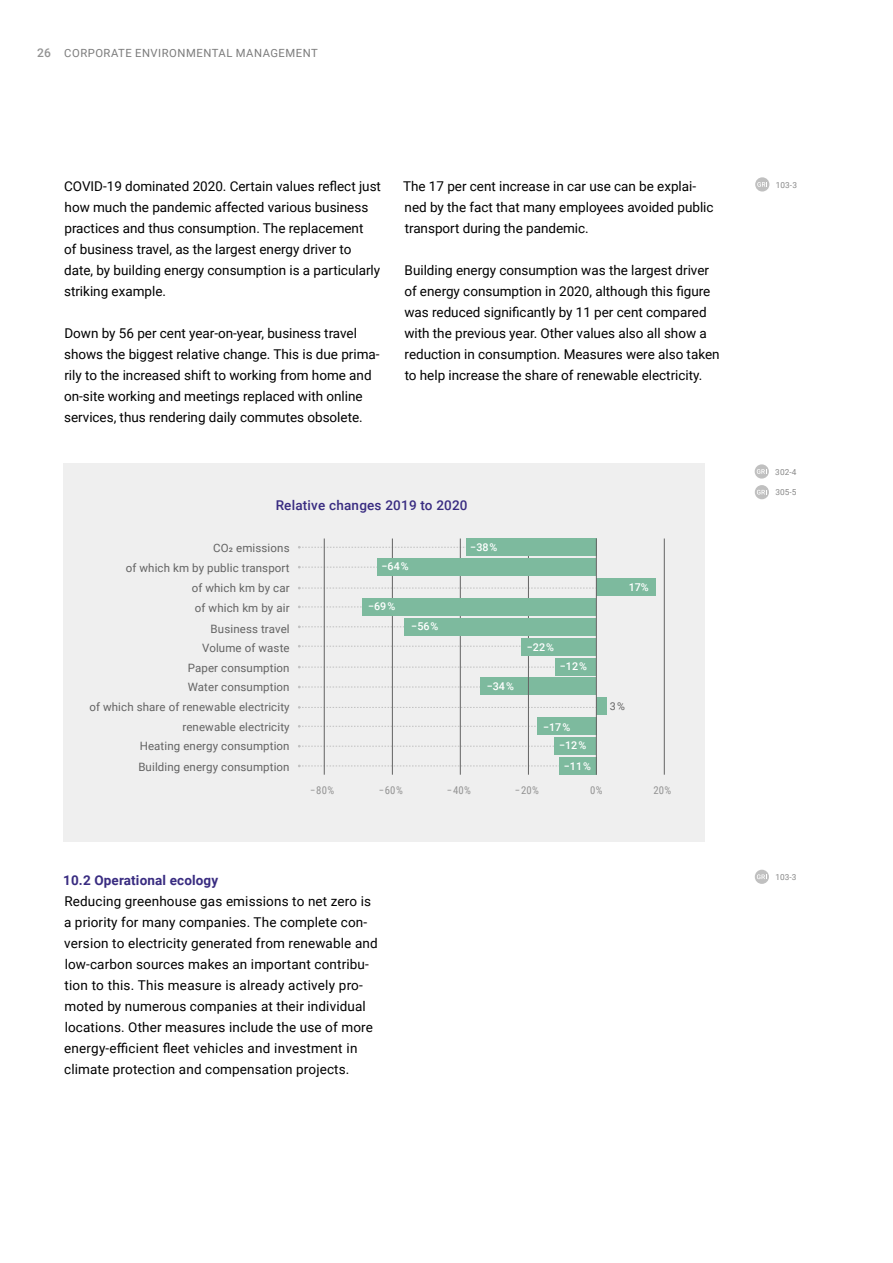
<style>
.page{position:relative;width:893px;height:1263px;background:#fff}
.page>*{position:absolute;margin:0;border:0;box-sizing:border-box;transform-origin:0 0}
.t1{font:500 15.3px "Roboto";letter-spacing:.015em;color:#392c81}
.t2{font:13.5px/21px "Roboto";color:#000}
.t3{font:500 13.5px "Roboto";letter-spacing:.015em;color:#392c81}
.t4{font:700 13.5px "Roboto";letter-spacing:.01em;color:#392c81}
.t5{font:11.55px/19.8px "Roboto";letter-spacing:.01em;color:#636363;text-align:right}
.t6{font:11.25px "Roboto";letter-spacing:.045em;color:#7c7c7c}
.t7{font:500 10.8px/20.5px "Roboto";color:#fff;text-align:center}
.t8{font:10.8px "Roboto Condensed";letter-spacing:.01em;color:#939393}
.t9{font:10.8px "Roboto";color:#636363}
.t10{font:8.25px "Roboto";letter-spacing:.01em;color:#888}
.s1{font-weight:500;font-size:12px;color:#939393}
</style>
<div class="page">
<div style="left:64px;top:463px;width:641px;height:378px;background:#efefef"></div>
<div style="left:480px;top:678px;width:116px;height:17px;background:#7dba9e"></div>
<div style="left:537px;top:717px;width:59px;height:18px;background:#7dba9e"></div>
<div style="left:554px;top:737px;width:42px;height:18px;background:#7dba9e"></div>
<div style="left:559px;top:757px;width:37px;height:18px;background:#7dba9e"></div>
<div style="left:596px;top:698px;width:10px;height:17px;background:#7dba9e"></div>
<hr style="left:324px;top:538px;width:1px;height:237px;background:#636363">
<hr style="left:392px;top:538px;width:1px;height:237px;background:#636363">
<hr style="left:460px;top:538px;width:1px;height:237px;background:#636363">
<hr style="left:528px;top:538px;width:1px;height:237px;background:#636363">
<hr style="left:664px;top:538px;width:1px;height:237px;background:#636363">
<div style="left:466px;top:538px;width:130px;height:18px;background:#7dba9e"></div>
<div style="left:378px;top:558px;width:218px;height:18px;background:#7dba9e"></div>
<div style="left:363px;top:598px;width:233px;height:17px;background:#7dba9e"></div>
<div style="left:596px;top:578px;width:59px;height:18px;background:#7dba9e"></div>
<div style="left:404px;top:618px;width:192px;height:17px;background:#7dba9e"></div>
<div style="left:521px;top:638px;width:75px;height:17px;background:#7dba9e"></div>
<div style="left:555px;top:658px;width:41px;height:17px;background:#7dba9e"></div>
<hr style="left:596px;top:538px;width:1px;height:237px;background:#636363">
<svg style="left:298px;top:546px;width:167px;height:2px"></svg>
<svg style="left:298px;top:566px;width:80px;height:2px"></svg>
<svg style="left:298px;top:587px;width:298px;height:2px"></svg>
<svg style="left:298px;top:606px;width:298px;height:2px"></svg>
<svg style="left:298px;top:625px;width:298px;height:3px"></svg>
<svg style="left:298px;top:645px;width:298px;height:2px"></svg>
<svg style="left:298px;top:666px;width:298px;height:2px"></svg>
<svg style="left:298px;top:686px;width:298px;height:2px"></svg>
<svg style="left:298px;top:706px;width:298px;height:3px"></svg>
<svg style="left:298px;top:725px;width:298px;height:2px"></svg>
<svg style="left:298px;top:745px;width:298px;height:2px"></svg>
<svg style="left:298px;top:765px;width:298px;height:2px"></svg>
<div style="left:755px;top:177px;width:14px;height:15px;background:#c0c0c0;border-radius:50%"></div>
<svg style="left:757px;top:182px;width:10px;height:5px"></svg>
<div style="left:755px;top:464px;width:14px;height:15px;background:#c0c0c0;border-radius:50%"></div>
<svg style="left:757px;top:469px;width:10px;height:5px"></svg>
<div style="left:755px;top:485px;width:14px;height:14px;background:#c0c0c0;border-radius:50%"></div>
<svg style="left:757px;top:490px;width:10px;height:4px"></svg>
<div style="left:755px;top:870px;width:14px;height:14px;background:#c0c0c0;border-radius:50%"></div>
<svg style="left:757px;top:874px;width:10px;height:5px"></svg>
<p class="t6" style="left:37px;top:46px;width:282px"><span class="s1">26</span> CORPORATE ENVIRONMENTAL MANAGEMENT</p>
<p class="t2" style="left:64px;top:176px;width:318px">COVID-19 dominated 2020. Certain values reflect just how much the pandemic affected various business practices and thus consumption. The replacement<br>of business travel, as the largest energy driver to date, by building energy consumption is a particularly striking example.</p>
<p class="t2" style="left:64px;top:323px;width:317px">Down by 56 per cent year-on-year, business travel shows the biggest relative change. This is due prima&shy;rily to the increased shift to working from home and on-site working and meetings replaced with online services, thus rendering daily commutes obsolete.</p>
<p class="t2" style="left:403px;top:176px;width:312px">The 17 per cent increase in car use can be explai&shy;ned by the fact that many employees avoided public transport during the pandemic.</p>
<p class="t2" style="left:404px;top:260px;width:317px">Building energy consumption was the largest driver of energy consumption in 2020, although this figure was reduced significantly by 11 per cent compared with the previous year. Other values also all show a reduction in consumption. Measures were also taken to help increase the share of renewable electricity.</p>
<p class="t3" style="left:276px;top:495px;width:193px">Relative changes 2019 to 2020</p>
<p class="t1" style="left:299px;top:500px;width:219px">Relative changes 2019 to 2020</p>
<p class="t5" style="left:89px;top:538px;width:202px">CO2 emissions<br>of which km by public transport<br>of which km by car<br>of which km by air<br>Business travel<br>Volume of waste<br>Paper consumption<br>Water consumption<br>of which share of renewable electricity renewable electricity<br>Heating energy consumption<br>Building energy consumption</p>
<p class="t7" style="left:470px;top:536px;width:29px">−38%</p>
<p class="t7" style="left:381px;top:556px;width:29px">−64%</p>
<p class="t7" style="left:368px;top:596px;width:29px">−69%</p>
<p class="t7" style="left:411px;top:616px;width:29px">−56%</p>
<p class="t7" style="left:487px;top:675px;width:29px">−34%</p>
<p class="t7" style="left:527px;top:636px;width:29px">−22%</p>
<p class="t7" style="left:560px;top:656px;width:29px">−12%</p>
<p class="t7" style="left:543px;top:716px;width:29px">−17%</p>
<p class="t7" style="left:559px;top:734px;width:33px">−12% −11%</p>
<p class="t7" style="left:629px;top:576px;width:22px">17%</p>
<p class="t9" style="left:610px;top:698px;width:16px">3%</p>
<p class="t8" style="left:310px;top:783px;width:26px">−80%</p>
<p class="t8" style="left:379px;top:783px;width:26px">−60%</p>
<p class="t8" style="left:447px;top:783px;width:26px">−40%</p>
<p class="t8" style="left:515px;top:783px;width:26px">−20%</p>
<p class="t8" style="left:590px;top:783px;width:14px">0%</p>
<p class="t8" style="left:654px;top:783px;width:19px">20%</p>
<p class="t4" style="left:63px;top:870px;width:156px">10.2 Operational ecology</p>
<p class="t2" style="left:64px;top:890px;width:315px">Reducing greenhouse gas emissions to net zero is a priority for many companies. The complete con&shy;version to electricity generated from renewable and low-carbon sources makes an important contribu&shy;tion to this. This measure is already actively pro&shy;moted by numerous companies at their individual locations. Other measures include the use of more energy-efficient fleet vehicles and investment in climate protection and compensation projects.</p>
<p class="t10" style="left:776px;top:179px;width:23px">103-3</p>
<p class="t10" style="left:775px;top:466px;width:23px">302-4</p>
<p class="t10" style="left:775px;top:487px;width:23px">305-5</p>
<p class="t10" style="left:775px;top:871px;width:23px">103-3</p>
</div>
